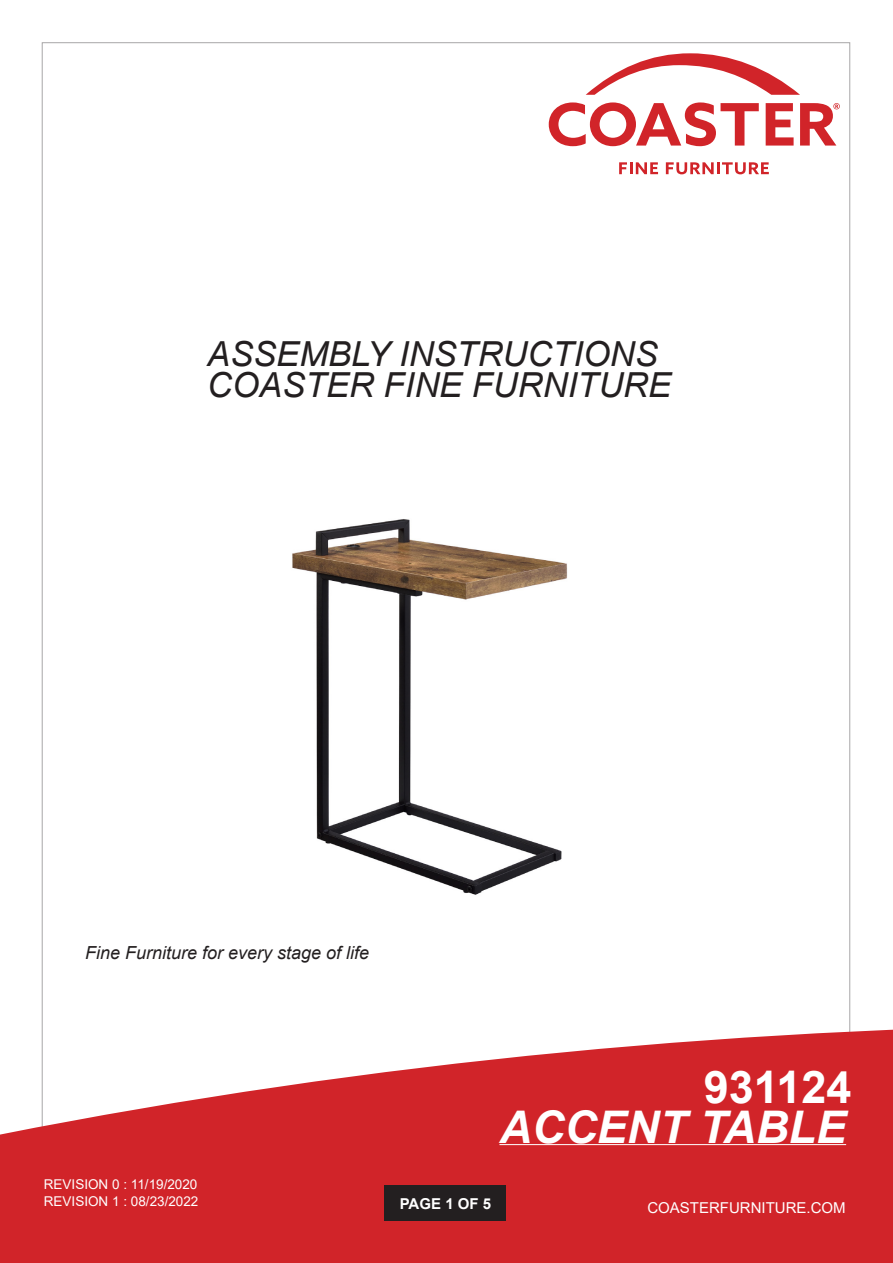
<style>
.page{position:relative;width:893px;height:1263px;background:#fff}
.page>*{position:absolute;margin:0;border:0;box-sizing:border-box;transform-origin:0 0}
.t1{font:italic 700 45px "Arial";color:#fff}
.t2{font:700 45px "Arial";color:#fff}
.t3{font:italic 34.5px/31px "Arial";color:#231f20}
.t4{font:italic 18px "Arial";color:#231f20}
.t5{font:15px "Arial";color:#fff}
.t6{font:700 15px "Arial";color:#fff}
.t7{font:13.5px/16.2px "Arial";color:#fff}
</style>
<div class="page">
<svg style="left:0;top:1024px;width:893px;height:239px;fill:#d12429"></svg>
<div style="left:385px;top:1185px;width:121px;height:36px;background:#231f20"></div>
<svg style="left:619px;top:162px;width:39px;height:12px"></svg>
<svg style="left:666px;top:162px;width:103px;height:12px"></svg>
<svg style="left:586px;top:53px;width:214px;height:42px"></svg>
<svg style="left:549px;top:102px;width:210px;height:44px"></svg>
<svg style="left:800px;top:103px;width:40px;height:43px"></svg>
<svg style="left:766px;top:103px;width:28px;height:43px"></svg>
<hr style="left:499px;top:1144px;width:347px;height:1px;background:#fff">
<img style="left:292px;top:519px;width:275px;height:376px">
<p class="t3" style="left:207px;top:339px;width:465px">ASSEMBLY INSTRUCTIONS<br>COASTER FINE FURNITURE</p>
<p class="t4" style="left:85px;top:941px;width:286px">Fine Furniture for every stage of life</p>
<p class="t7" style="left:44px;top:1176px;width:156px">REVISION 0 : 11/19/2020<br>REVISION 1 : 08/23/2022</p>
<h1 class="t2" style="left:704px;top:1055px;width:149px">931124</h1>
<h1 class="t1" style="left:499px;top:1097px;width:348px">ACCENT TABLE</h1>
<p class="t6" style="left:400px;top:1193px;width:93px">PAGE 1 OF 5</p>
<p class="t5" style="left:647px;top:1197px;width:200px">COASTERFURNITURE.COM</p>
</div>
